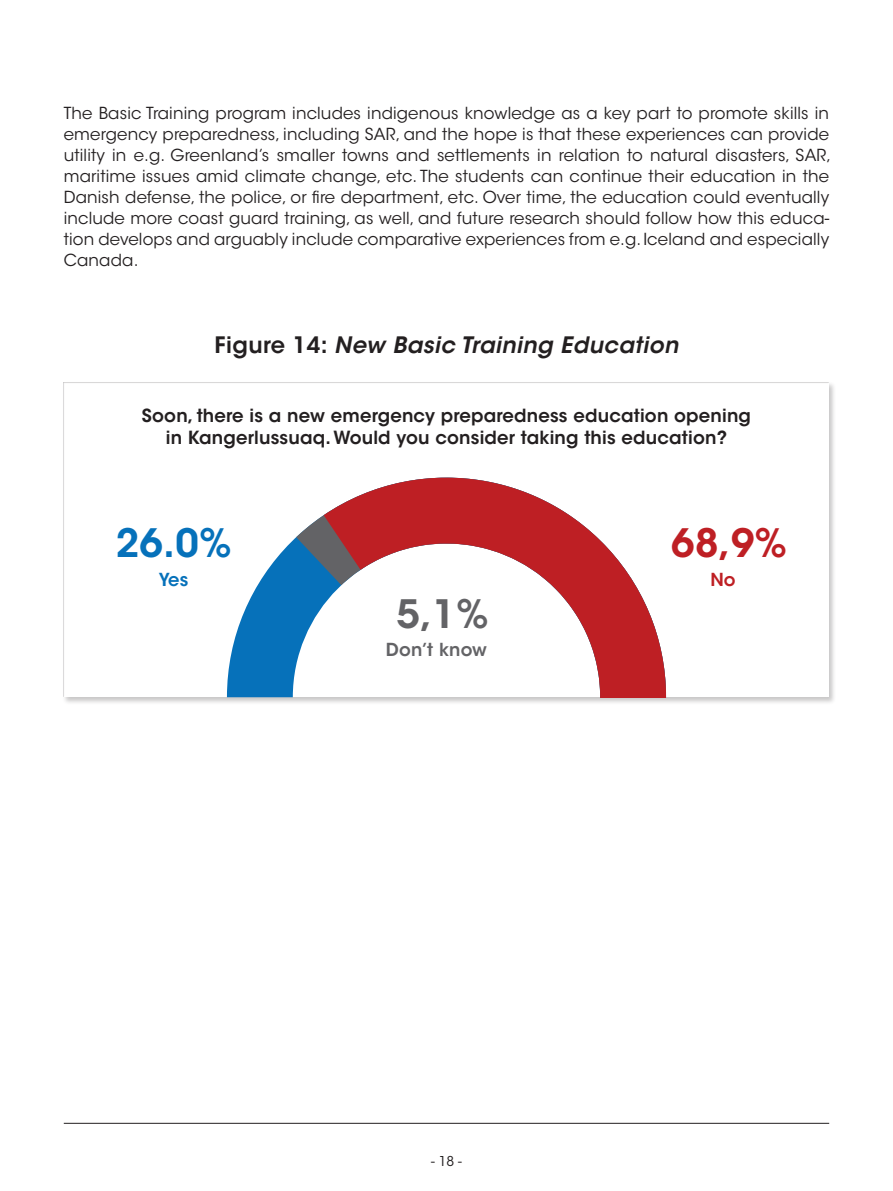
<style>
.page{position:relative;width:893px;height:1191px;background:#fff}
.page>*{position:absolute;margin:0;border:0;box-sizing:border-box;transform-origin:0 0}
.t1{font:600 38.85px "ITC Avant Garde Std";color:#0671ba}
.t2{font:600 38.85px "ITC Avant Garde Std";color:#be1f24}
.t3{font:600 38.85px "ITC Avant Garde Std";color:#636366}
.t4{font:italic 600 22.5px "ITC Avant Garde Std";letter-spacing:.02em;color:#231f20}
.t5{font:600 18px/21.6px "ITC Avant Garde Std";letter-spacing:.01em;color:#231f20;text-align:center}
.t6{font:600 17.85px "ITC Avant Garde Std";letter-spacing:.01em;color:#636366}
.t7{font:600 17.85px "ITC Avant Garde Std";color:#0671ba}
.t8{font:600 17.85px "ITC Avant Garde Std";color:#be1f24}
.t9{font:16.5px/21px "ITC Avant Garde Std";letter-spacing:.01em;color:#231f20}
.t10{font:13.5px "ITC Avant Garde Std";color:#231f20}
.s1{font-style:normal}
</style>
<div class="page">
<hr style="left:64px;top:1123px;width:765px;height:1px;background:#231f20">
<div style="left:62px;top:381px;width:775px;height:324px;background:#231f20;opacity:.25"></div>
<div style="left:63px;top:382px;width:767px;height:315px;background:#fff"></div>
<svg style="left:227px;top:537px;width:69px;height:160px;fill:#0671ba"></svg>
<svg style="left:296px;top:515px;width:28px;height:151px;fill:#0d71ba"></svg>
<svg style="left:324px;top:477px;width:343px;height:220px"></svg>
<p class="t9" style="left:64px;top:102px;width:769px">The Basic Training program includes indigenous knowledge as a key part to promote skills in emergency preparedness, including SAR, and the hope is that these experiences can provide utility in e.g. Greenland’s smaller towns and settlements in relation to natural disasters, SAR, maritime issues amid climate change, etc. The students can continue their education in the Danish defense, the police, or fire department, etc. Over time, the education could eventually include more coast guard training, as well, and future research should follow how this educa&shy;tion develops and arguably include comparative experiences from e.g. Iceland and especially Canada.</p>
<h2 class="t4" style="left:214px;top:330px;width:465px"><span class="s1">Figure 14:</span> New Basic Training Education</h2>
<p class="t5" style="left:142px;top:404px;width:611px">Soon, there is a new emergency preparedness education opening in Kangerlussuaq. Would you consider taking this education?</p>
<h1 class="t1" style="left:116px;top:518px;width:117px">26.0%</h1>
<p class="t7" style="left:159px;top:567px;width:31px">Yes</p>
<h1 class="t3" style="left:397px;top:589px;width:93px">5,1%</h1>
<p class="t6" style="left:386px;top:638px;width:102px">Don’t know</p>
<h1 class="t2" style="left:671px;top:518px;width:117px">68,9%</h1>
<p class="t8" style="left:710px;top:567px;width:27px">No</p>
<p class="t10" style="left:431px;top:1153px;width:32px">- 18 -</p>
</div>
